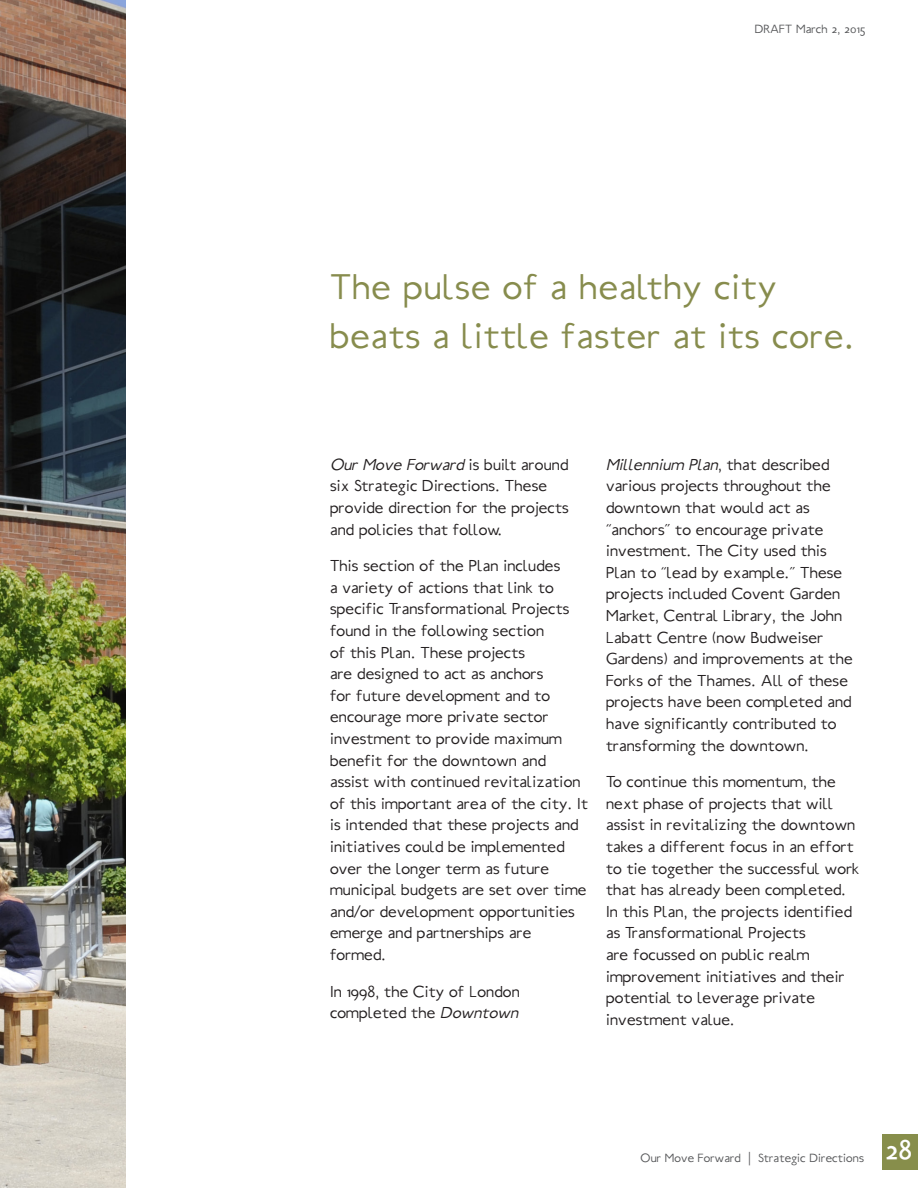
<style>
.page{position:relative;width:918px;height:1188px;background:#fff}
.page>*{position:absolute;margin:0;border:0;box-sizing:border-box;transform-origin:0 0}
.t1{font:300 40.5px/48.6px "Ubahn";letter-spacing:.025em;color:#878c4d}
.t2{font:30px "Ubahn";color:#fff}
.t3{font:300 18px/21.6px "Ubahn";letter-spacing:.01em;color:#231f20}
.t4{font:300 13.5px "Ubahn";letter-spacing:.01em;color:#57585a}
.s1{font-style:italic}
</style>
<div class="page">
<div style="left:882px;top:1134px;width:36px;height:36px;background:#878e4b"></div>
<img style="left:0;top:0;width:126px;height:1188px">
<p class="t4" style="left:755px;top:23px;width:112px">DRAFT March 2, 2015</p>
<p class="t1" style="left:330px;top:265px;width:526px">The pulse of a healthy city beats a little faster at its core.</p>
<p class="t3" style="left:330px;top:454px;width:240px"><span class="s1">OurMove Forward</span> i s b u i lt a r o u n d six Strategic Directions. These provide direction for the projects and policies that follow.</p>
<p class="t3" style="left:330px;top:556px;width:260px">This section of the Plan includes<br>a variety of actions that link to specific Transformational Projects found in the following section<br>of this Plan. These projects<br>are designed to act as anchors<br>for future development and to encourage more private sector investment to provide maximum benefit for the downtown and assist with continued revitalization of this important area of the city. It is intended that these projects and initiatives could be implemented over the longer term as future municipal budgets are set over time and/or development opportunities emerge and partnerships are formed.</p>
<p class="t3" style="left:330px;top:981px;width:194px">In 1998, the City of London completed the <span class="s1">Downtown</span></p>
<p class="t3" style="left:606px;top:454px;width:248px"><span class="s1">Millennium Plan</span>, t h a t d e s c r i b e d various projects throughout the downtown that would act as “anchors” to encourage private investment. The City used this<br>Plan to “lead by example.” These projects included Covent Garden<br>Market, Central Library, the John<br>Labatt Centre (now Budweiser<br>Gardens) and improvements at the<br>Forks of the Thames. All of these projects have been completed and have significantly contributed to transforming the downtown.</p>
<p class="t3" style="left:606px;top:772px;width:255px">To continue this momentum, the next phase of projects that will assist in revitalizing the downtown takes a different focus in an effort to tie together the successful work that has already been completed.<br>In this Plan, the projects identified as Transformational Projects<br>are focussed on public realm improvement initiatives and their potential to leverage private investment value.</p>
<p class="t4" style="left:641px;top:1152px;width:225px">Our Move Forward | Strategic Directions</p>
<h2 class="t2" style="left:885px;top:1135px;width:28px">28</h2>
</div>
